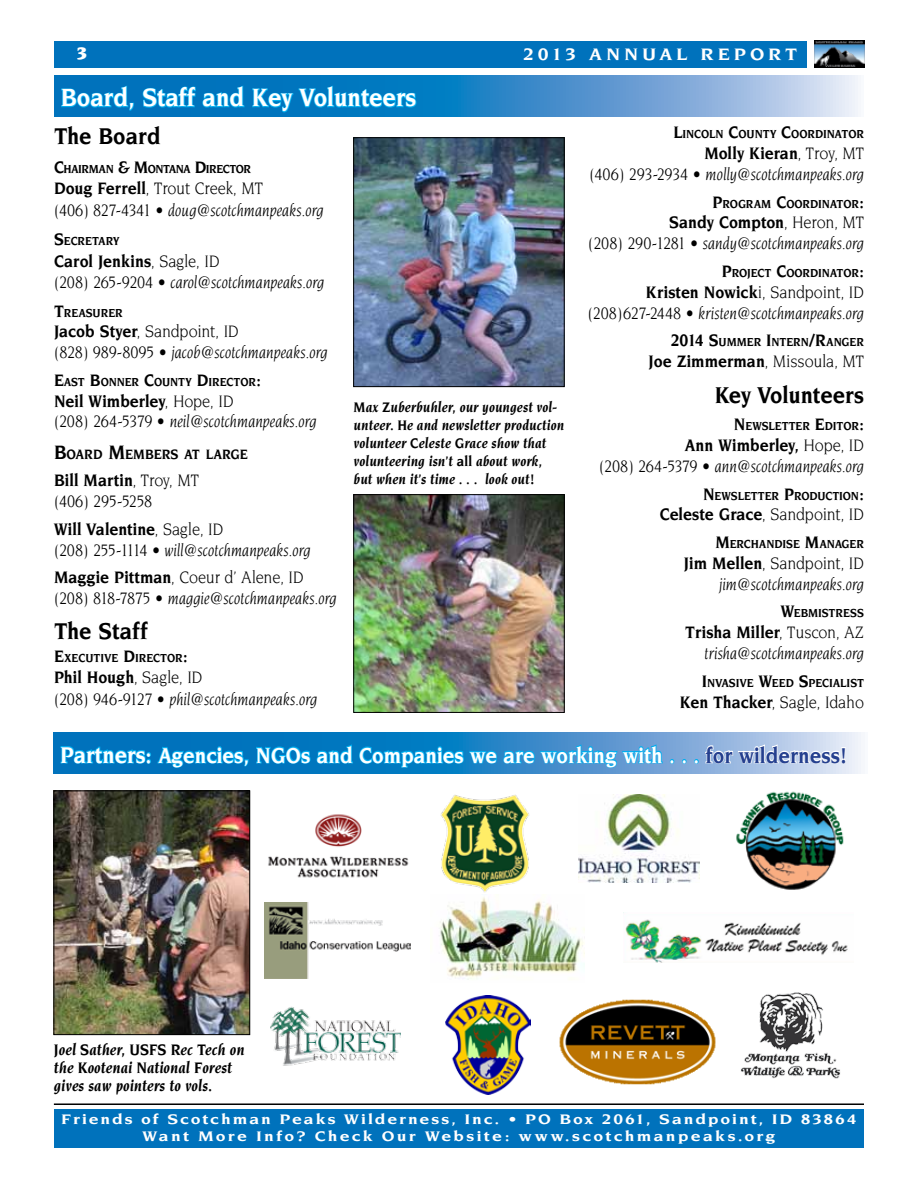
<style>
.page{position:relative;width:918px;height:1188px;background:#fff}
.page>*{position:absolute;margin:0;border:0;box-sizing:border-box;transform-origin:0 0}
.t1{font:700 27px "Novarese";color:#fff;scale:.9 1}
.t2{font:700 24.75px "Novarese";color:#000;scale:.9 1}
.t3{font:700 23.25px "Novarese";color:#fff;scale:.9 1}
.t4{font:italic 18px/20.9px "Novarese";letter-spacing:-.015em;color:#000;text-align:right;scale:.9 1}
.t5{font:18px/20.9px "Novarese";letter-spacing:-.015em;color:#000;scale:.9 1}
.t6{font:700 18px "Novarese";color:#000;scale:.9 1}
.t7{font:700 18px "Novarese";letter-spacing:.19em;color:#fff;scale:1.1 1}
.t8{font:900 18px "Novarese";color:#fff}
.t9{font:italic 700 16.5px/18px "Novarese";color:#000;scale:.9 1}
.t10{font:italic 700 15px/18px "Novarese";letter-spacing:.005em;color:#000;scale:.9 1}
.t11{font:700 15px/16.5px "Novarese";letter-spacing:.115em;color:#fff;text-align:center;scale:1.18 1}
.t12{font:700 14.7px "Novarese";color:#000;scale:.9 1}
.t13{font:700 12.6px "Novarese";letter-spacing:-.005em;color:#000;scale:.9 1}
.t14{font:italic 700 12.6px "Novarese";letter-spacing:-.005em;color:#000;scale:.9 1}
.t15{font:700 12.6px "Novarese";letter-spacing:-.04em;color:#000;scale:.9 1}
.s1{font-size:18px}
.s2{font-weight:700}
.s3{font-style:italic}
.s4{font-weight:700;font-style:normal}
.s5{font-style:normal}
.s6{font-size:21px}
.s7{font-weight:400}
.s8{font-size:24.75px}
.s9{color:#25408f}
</style>
<div class="page">
<div style="left:54px;top:41px;width:752px;height:27px;background:#0072bc"></div>
<img style="left:814px;top:41px;width:50px;height:27px">
<hr style="left:54px;top:1103px;width:810px;height:2px;background:#000">
<div style="left:54px;top:1109px;width:810px;height:39px;background:#0072bc"></div>
<svg style="left:54px;top:76px;width:804px;height:40px;background:#569bd1"></svg>
<svg style="left:60px;top:84px;width:75px;height:28px;background:#0082ca"></svg>
<svg style="left:142px;top:84px;width:103px;height:25px;background:#0086cd"></svg>
<svg style="left:251px;top:84px;width:166px;height:31px;background:#0085cb"></svg>
<svg style="left:54px;top:733px;width:807px;height:40px;background:#4292cc"></svg>
<svg style="left:60px;top:745px;width:91px;height:19px;background:#008bd1"></svg>
<svg style="left:157px;top:734px;width:92px;height:35px;background:#0080c8"></svg>
<svg style="left:255px;top:743px;width:409px;height:30px;background:#198ed0"></svg>
<svg style="left:670px;top:759px;width:4px;height:5px"></svg>
<svg style="left:682px;top:759px;width:5px;height:5px"></svg>
<svg style="left:694px;top:743px;width:153px;height:30px"></svg>
<img style="left:355px;top:139px;width:208px;height:246px">
<div style="left:353px;top:137px;width:212px;height:250px;border:1px solid #000"></div>
<img style="left:355px;top:496px;width:208px;height:215px">
<div style="left:353px;top:494px;width:212px;height:219px;border:1px solid #000"></div>
<img style="left:56px;top:792px;width:192px;height:241px">
<div style="left:54px;top:790px;width:196px;height:245px;border:1px solid #000"></div>
<img style="left:736px;top:791px;width:108px;height:99px">
<img style="left:441px;top:795px;width:88px;height:98px">
<img style="left:579px;top:794px;width:121px;height:89px">
<img style="left:270px;top:1006px;width:131px;height:60px">
<img style="left:268px;top:814px;width:141px;height:64px">
<img style="left:559px;top:999px;width:157px;height:86px">
<img style="left:445px;top:996px;width:86px;height:98px">
<img style="left:741px;top:992px;width:99px;height:87px">
<img style="left:264px;top:902px;width:146px;height:76px">
<img style="left:625px;top:919px;width:223px;height:44px">
<img style="left:440px;top:897px;width:145px;height:83px">
<p class="t8" style="left:77px;top:43px;width:12px">3</p>
<h1 class="t1" style="left:61px;top:82px;width:397px">Board, Staff and Key Volunteers</h1>
<p class="t7" style="left:523px;top:44px;width:207px">2013 Annual Report</p>
<h2 class="t2" style="left:54px;top:122px;width:120px">The Board</h2>
<p class="t15" style="left:54px;top:161px;width:220px"><span class="s1">C</span>HAIRMAN <span class="s1">&amp; M</span>ONTANA <span class="s1">D</span>IRECTOR</p>
<p class="t5" style="left:54px;top:177px;width:301px;line-height:21.6px"><span class="s2">Doug Ferrell</span>, Trout Creek, MT<br>(406) 827-4341 • <span class="s3">doug@scotchmanpeaks.org</span></p>
<p class="t13" style="left:54px;top:234px;width:74px"><span class="s1">S</span>ECRETARY</p>
<p class="t4" style="left:54px;top:250px;width:302px;line-height:21.6px;text-align:left"><span class="s4">Carol Jenkins</span><span class="s5">, Sagle, ID<br>(208) 265-9204 •</span> carol@scotchmanpeaks.org</p>
<p class="t13" style="left:54px;top:305px;width:78px"><span class="s1">T</span>REASURER</p>
<p class="t5" style="left:54px;top:321px;width:305px"><span class="s2">Jacob Styer</span>, Sandpoint, ID<br>(828) 989-8095 • <span class="s3">jacob@scotchmanpeaks.org</span></p>
<p class="t13" style="left:54px;top:375px;width:231px"><span class="s1">E</span>AST <span class="s1">B</span>ONNER <span class="s1">C</span>OUNTY <span class="s1">D</span>IRECTOR<span class="s1">:</span></p>
<p class="t4" style="left:54px;top:390px;width:293px;text-align:left"><span class="s4">Neil Wimberley</span><span class="s5">, Hope, ID<br>(208) 264-5379 •</span> neil@scotchmanpeaks.org</p>
<p class="t12" style="left:54px;top:446px;width:217px"><span class="s6">B</span>OARD <span class="s6">M</span>EMBERS AT LARGE</p>
<p class="t5" style="left:54px;top:470px;width:163px"><span class="s2">Bill Martin</span>, Troy, MT (406) 295-5258</p>
<p class="t5" style="left:54px;top:518px;width:287px"><span class="s2">Will Valentine</span>, Sagle, ID<br>(208) 255-1114 • <span class="s3">will@scotchmanpeaks.org</span></p>
<p class="t4" style="left:54px;top:567px;width:316px;text-align:left"><span class="s4">Maggie Pittman</span><span class="s5">, Coeur d’ Alene, ID </span>(208) 818-7875 • maggie@scotchmanpeaks.org</p>
<h2 class="t2" style="left:54px;top:617px;width:106px">The Staff</h2>
<p class="t13" style="left:54px;top:651px;width:150px"><span class="s1">E</span>XECUTIVE <span class="s1">D</span>IRECTOR<span class="s1">:</span></p>
<p class="t5" style="left:54px;top:666px;width:294px;line-height:21.6px"><span class="s2">Phil Hough</span>, Sagle, ID<br>(208) 946-9127 • <span class="s3">phil@scotchmanpeaks.org</span></p>
<p class="t10" style="left:354px;top:398px;width:235px">Max Zuberbuhler, our youngest vol&shy;unteer. He and newsletter production volunteer Celeste Grace show that volunteering isn’t <span class="s5">all</span> about work, but when it’s time . . . look out!</p>
<p class="t13" style="left:674px;top:127px;width:213px"><span class="s1">L</span>INCOLN <span class="s1">C</span>OUNTY <span class="s1">C</span>OORDINATOR</p>
<p class="t4" style="left:590px;top:143px;width:306px"><span class="s4">Molly Kieran</span><span class="s5">, Troy, MT<br>(406) 293-2934 •</span> molly@scotchmanpeaks.org</p>
<p class="t13" style="left:713px;top:196px;width:170px"><span class="s1">P</span>ROGRAM <span class="s1">C</span>OORDINATOR<span class="s1">:</span></p>
<p class="t4" style="left:588px;top:212px;width:308px"><span class="s4">Sandy Compton</span><span class="s5">, Heron, MT<br>(208) 290-1281 •</span> sandy@scotchmanpeaks.org</p>
<p class="t13" style="left:722px;top:266px;width:160px"><span class="s1">P</span>ROJECT <span class="s1">C</span>OORDINATOR<span class="s1">:</span></p>
<p class="t4" style="left:588px;top:281px;width:308px"><span class="s4">Kristen Nowick</span><span class="s5">i, Sandpoint, ID </span>(208)627-2448 • kristen@scotchmanpeaks.org</p>
<p class="t14" style="left:671px;top:335px;width:216px"><span class="s1">2014</span> <span class="s1">S</span>UMMER <span class="s1">I</span>NTERN<span class="s1">/R</span>ANGER</p>
<p class="t6" style="left:649px;top:351px;width:241px">Joe Zimmerman<span class="s7">, Missoula, MT</span></p>
<h2 class="t2" style="left:715px;top:381px;width:167px">Key Volunteers</h2>
<p class="t13" style="left:734px;top:419px;width:146px"><span class="s1">N</span>EWSLETTER <span class="s1">E</span>DITOR<span class="s1">:</span></p>
<p class="t4" style="left:599px;top:435px;width:296px"><span class="s4">Ann Wimberley,</span> <span class="s5">Hope, ID<br>(208) 264-5379 •</span> ann@scotchmanpeaks.org</p>
<p class="t13" style="left:703px;top:488px;width:180px"><span class="s1">N</span>EWSLETTER <span class="s1">P</span>RODUCTION<span class="s1">:</span></p>
<p class="t5" style="left:660px;top:504px;width:228px"><span class="s2">Celeste Grace</span>, Sandpoint, ID</p>
<p class="t13" style="left:715px;top:537px;width:167px"><span class="s1">M</span>ERCHANDISE <span class="s1">M</span>ANAGER</p>
<p class="t4" style="left:684px;top:552px;width:202px"><span class="s4">Jim Mellen</span><span class="s5">, Sandpoint, ID </span>jim@scotchmanpeaks.org</p>
<p class="t13" style="left:781px;top:606px;width:86px"><span class="s1">W</span>EBMISTRESS</p>
<p class="t4" style="left:685px;top:622px;width:200px"><span class="s4">Trisha Miller</span><span class="s5">, Tuscon, AZ </span>trisha@scotchmanpeaks.org</p>
<p class="t14" style="left:702px;top:676px;width:182px"><span class="s1">I</span>NVASIVE <span class="s1">W</span>EED <span class="s1">S</span>PECIALIST</p>
<p class="t5" style="left:680px;top:691px;width:206px"><span class="s2">Ken Thacker</span>, Sagle, Idaho</p>
<p class="t3" style="left:60px;top:742px;width:876px"><span class="s8">Partners:</span> Agencies, N GOs and Companies we are working with . . . <span class="s9">for wilderness!</span></p>
<p class="t9" style="left:54px;top:1040px;width:214px">Joel Sather, USFS Rec Tech on the Kootenai National Forest gives saw pointers to vols.</p>
<p class="t11" style="left:61px;top:1111px;width:676px">Friends of Scotchman Peaks Wilderness, Inc. • PO Box 2061, Sandpoint, ID 83864<br>Want More Info? Check Our Website: www.scotchmanpeaks.org</p>
</div>
